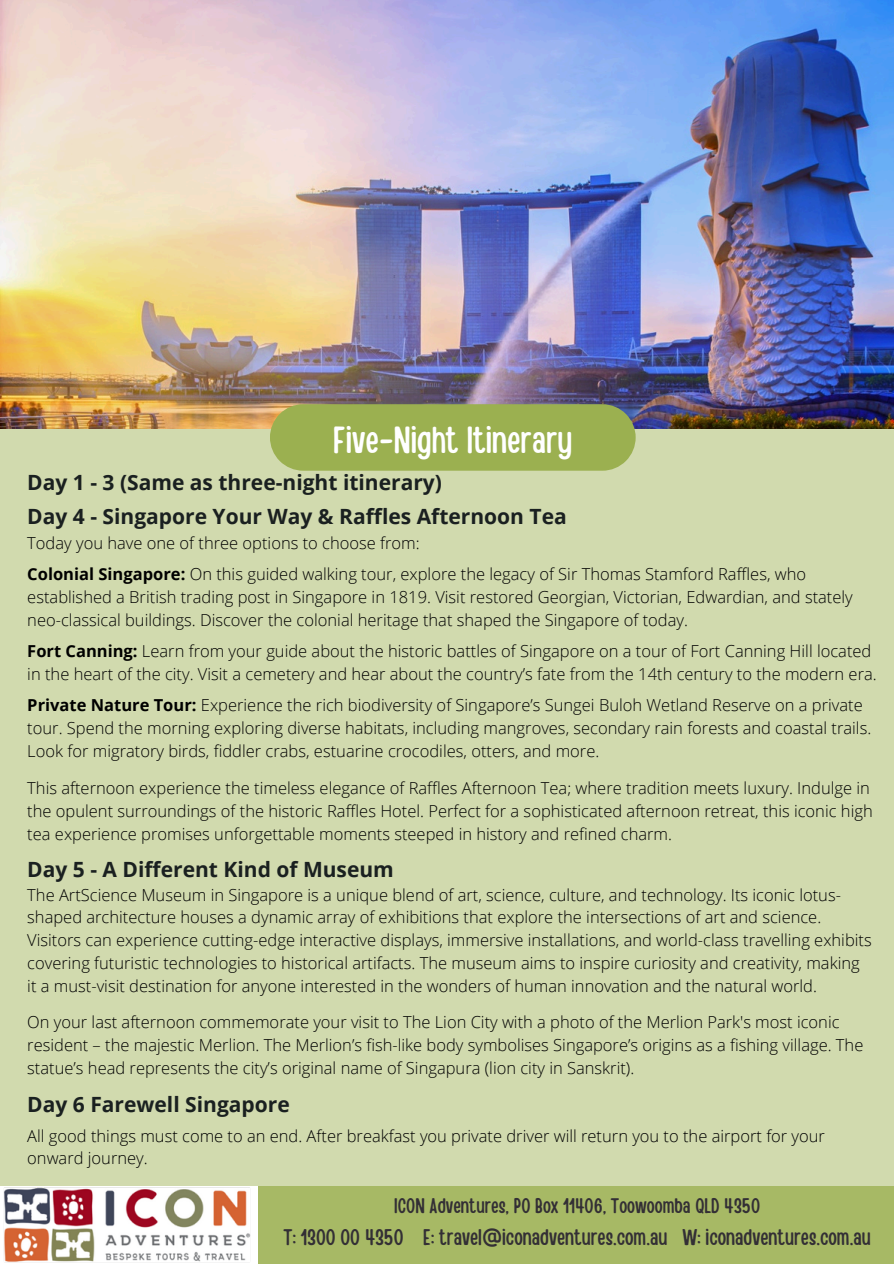
<style>
.page{position:relative;width:894px;height:1264px;background:#fff}
.page>*{position:absolute;margin:0;border:0;box-sizing:border-box;transform-origin:0 0}
.t1{font:37.5px "Handy Casual Condensed";color:#fff}
.t2{font:22.5px "Handy Casual Condensed";color:#332f35}
.t3{font:700 21px/34px "Open Sans";color:#1a2020}
.t4{font:21px "Handy Casual Condensed";color:#332f35}
.t5{font:300 16.5px/22.8px "Open Sans";color:#000}
.s1{font-weight:700}
</style>
<div class="page">
<div style="left:258px;top:1186px;width:635px;height:77px;background:#a7b965"></div>
<div style="left:0;top:428px;width:893px;height:758px;background:#d1daae"></div>
<img style="left:0;top:0;width:893px;height:429px">
<div style="left:270px;top:404px;width:365px;height:66px;background:#9bb050"></div>
<img style="left:3px;top:1187px;width:248px;height:76px">
<h1 class="t1" style="left:333px;top:415px;width:241px">Five-Night Itinerary</h1>
<p class="t3" style="left:27px;top:465px;width:541px">Day 1 - 3 (Same as three-night itinerary)<br>Day 4 - Singapore Your Way &amp; Raffles Afternoon Tea</p>
<p class="t5" style="left:27px;top:527px;width:780px;line-height:31px">Today you have one of three options to choose from:<br><span class="s1">Colonial Singapore:</span> On this guided walking tour, explore the legacy of Sir Thomas Stamford Raffles, who</p>
<p class="t5" style="left:27px;top:585px;width:826px">established a British trading post in Singapore in 1819. Visit restored Georgian, Victorian, Edwardian, and stately neo-classical buildings. Discover the colonial heritage that shaped the Singapore of today.</p>
<p class="t5" style="left:27px;top:639px;width:850px"><span class="s1">Fort Canning:</span> Learn from your guide about the historic battles of Singapore on a tour of Fort Canning Hill located in the heart of the city. Visit a cemetery and hear about the country’s fate from the 14th century to the modern era.</p>
<p class="t5" style="left:27px;top:693px;width:845px"><span class="s1">Private Nature Tour:</span> Experience the rich biodiversity of Singapore’s Sungei Buloh Wetland Reserve on a private tour. Spend the morning exploring diverse habitats, including mangroves, secondary rain forests and coastal trails.<br>Look for migratory birds, fiddler crabs, estuarine crocodiles, otters, and more.</p>
<p class="t5" style="left:27px;top:776px;width:846px">This afternoon experience the timeless elegance of Raffles Afternoon Tea; where tradition meets luxury. Indulge in the opulent surroundings of the historic Raffles Hotel. Perfect for a sophisticated afternoon retreat, this iconic high tea experience promises unforgettable moments steeped in history and refined charm.</p>
<p class="t3" style="left:27px;top:851px;width:368px">Day 5 - A Different Kind of Museum</p>
<p class="t5" style="left:27px;top:882px;width:845px">The ArtScience Museum in Singapore is a unique blend of art, science, culture, and technology. Its iconic lotus&shy;shaped architecture houses a dynamic array of exhibitions that explore the intersections of art and science.<br>Visitors can experience cutting-edge interactive displays, immersive installations, and world-class travelling exhibits covering futuristic technologies to historical artifacts. The museum aims to inspire curiosity and creativity, making it a must-visit destination for anyone interested in the wonders of human innovation and the natural world.</p>
<p class="t5" style="left:27px;top:1010px;width:837px">On your last afternoon commemorate your visit to The Lion City with a photo of the Merlion Park's most iconic resident – the majestic Merlion. The Merlion’s fish-like body symbolises Singapore’s origins as a fishing village. The statue’s head represents the city’s original name of Singapura (lion city in Sanskrit).</p>
<p class="t3" style="left:27px;top:1086px;width:264px">Day 6 Farewell Singapore</p>
<p class="t5" style="left:27px;top:1124px;width:799px">All good things must come to an end. After breakfast you private driver will return you to the airport for your onward journey.</p>
<p class="t4" style="left:394px;top:1192px;width:367px">ICON Adventures, PO Box 11406, Toowoomba QLD 4350</p>
<h2 class="t2" style="left:283px;top:1222px;width:588px">T: 1300 00 4350 E: travel@iconadventures.com.au W: iconadventures.com.au</h2>
</div>
